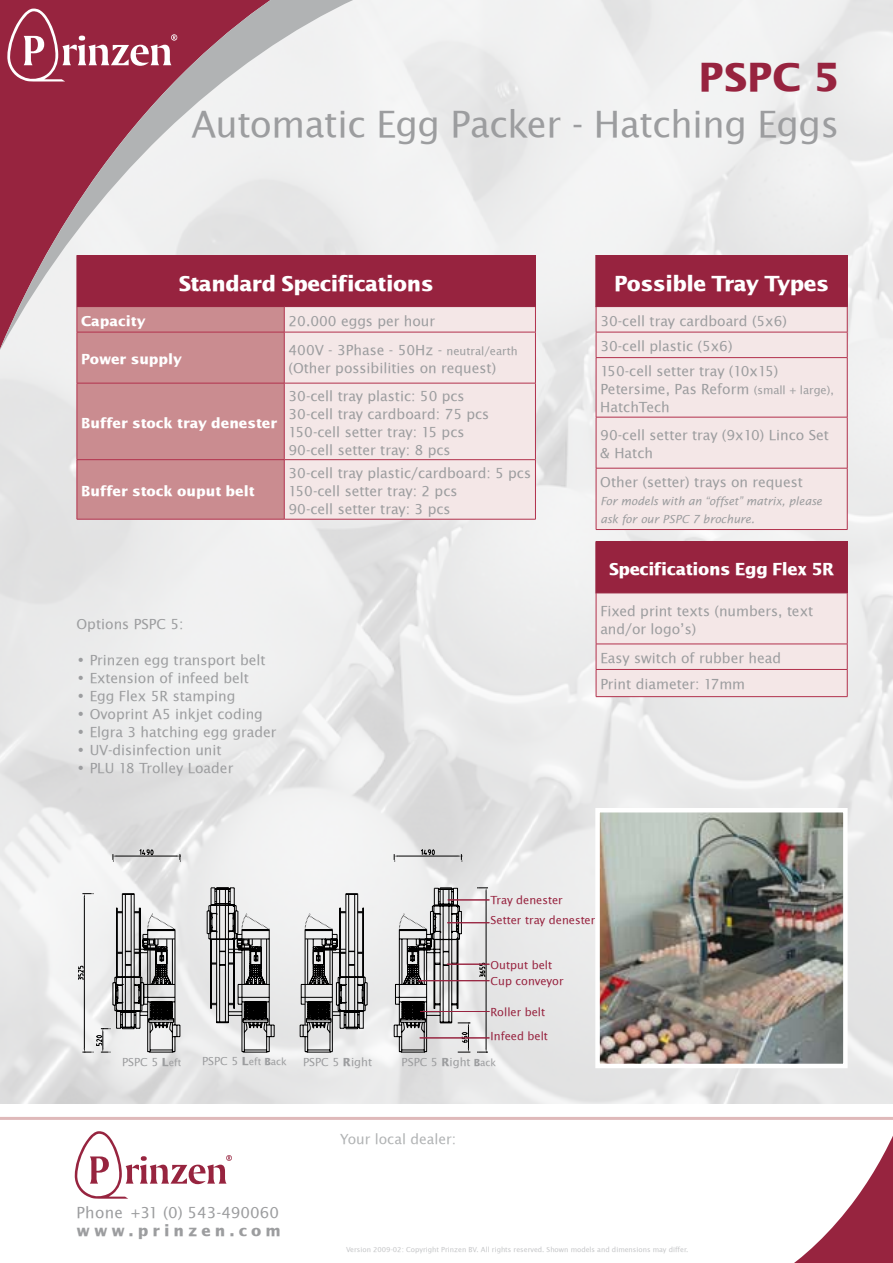
<style>
.page{position:relative;width:893px;height:1263px;background:#fff}
.page>*{position:absolute;margin:0;border:0;box-sizing:border-box;transform-origin:0 0}
.t1{font:700 42px "Lucida Sans EF";color:#97233f}
.t2{font:39px "Lucida Sans EF";letter-spacing:-.01em;color:#9c9d9f}
.t3{font:700 22.5px "Lucida Sans EF";letter-spacing:-.02em;color:#fff}
.t4{font:700 18px "Lucida Sans EF";letter-spacing:-.02em;color:#fff}
.t5{font:16.5px "Lucida Sans EF";color:#9c9d9f}
.t6{font:700 16.5px "Lucida Sans EF";letter-spacing:.245em;color:#9c9d9f}
.t7{font:15px/18px "Lucida Sans EF";color:#9c9d9f}
.t8{font:700 15px "Lucida Sans EF";color:#fff}
.t9{font:15px "Lucida Sans EF";color:#b1b3b4}
.t10{font:12px/20.2px "Lucida Sans EF";color:#97233f}
.t11{font:italic 12px/18px "Lucida Sans EF";color:#9c9d9f}
.t12{font:12px "Lucida Sans EF";color:#9c9d9f}
.t13{font:10.5px "Lucida Sans EF";color:#9c9d9f}
.t14{font:7.5px "Lucida Sans EF";color:#c5c6c8}
.s1{font-size:12px}
.s2{font-weight:700}
.s3{font-size:10.5px}
.s4{font-weight:700;font-size:12px}
.s5{font-weight:700;font-size:10.5px}
</style>
<div class="page">
<img style="left:0;top:0;width:893px;height:1103px">
<hr style="left:0;top:1117px;width:893px;height:3px;background:#dfb9ba">
<svg style="left:0;top:0;width:383px;height:383px"></svg>
<svg style="left:75px;top:1131px;width:157px;height:68px"></svg>
<svg style="left:794px;top:1136px;width:99px;height:127px"></svg>
<svg style="left:7px;top:9px;width:170px;height:72px;background:#a7475e"></svg>
<div style="left:77px;top:255px;width:458px;height:52px;background:#97233f"></div>
<div style="left:285px;top:307px;width:250px;height:212px;background:#f4e7e7"></div>
<div style="left:77px;top:307px;width:208px;height:212px;background:#ca8c90"></div>
<svg style="left:535px;top:307px;width:1px;height:25px"></svg>
<hr style="left:77px;top:332px;width:207px;height:1px;background:#b2314c">
<hr style="left:77px;top:332px;width:1px;height:51px;background:#b2314c">
<hr style="left:284px;top:332px;width:252px;height:1px;background:#b2314c">
<hr style="left:284px;top:332px;width:1px;height:51px;background:#b2314c">
<hr style="left:535px;top:332px;width:1px;height:51px;background:#b2314c">
<hr style="left:77px;top:383px;width:207px;height:1px;background:#b2314c">
<hr style="left:77px;top:383px;width:1px;height:76px;background:#b2314c">
<hr style="left:284px;top:383px;width:252px;height:1px;background:#b2314c">
<hr style="left:284px;top:383px;width:1px;height:76px;background:#b2314c">
<hr style="left:535px;top:383px;width:1px;height:76px;background:#b2314c">
<hr style="left:77px;top:459px;width:207px;height:1px;background:#b2314c">
<hr style="left:77px;top:460px;width:1px;height:59px;background:#b2314c">
<hr style="left:284px;top:459px;width:252px;height:1px;background:#b2314c">
<hr style="left:284px;top:460px;width:1px;height:59px;background:#b2314c">
<hr style="left:535px;top:460px;width:1px;height:59px;background:#b2314c">
<hr style="left:77px;top:519px;width:207px;height:1px;background:#b2314c">
<hr style="left:284px;top:519px;width:252px;height:1px;background:#b2314c">
<hr style="left:284px;top:255px;width:252px;height:1px;background:#97233f">
<hr style="left:535px;top:256px;width:1px;height:50px;background:#97233f">
<hr style="left:284px;top:306px;width:252px;height:1px;background:#97233f">
<div style="left:596px;top:255px;width:251px;height:52px;background:#97233f"></div>
<div style="left:597px;top:307px;width:250px;height:222px;background:#f4e7e7"></div>
<hr style="left:596px;top:332px;width:251px;height:1px;background:#b2314c">
<svg style="left:596px;top:307px;width:1px;height:50px"></svg>
<svg style="left:847px;top:307px;width:1px;height:50px"></svg>
<hr style="left:596px;top:357px;width:251px;height:1px;background:#b2314c">
<hr style="left:596px;top:358px;width:1px;height:59px;background:#b2314c">
<hr style="left:847px;top:358px;width:1px;height:59px;background:#b2314c">
<hr style="left:596px;top:417px;width:251px;height:1px;background:#b2314c">
<hr style="left:596px;top:417px;width:1px;height:51px;background:#b2314c">
<hr style="left:847px;top:417px;width:1px;height:51px;background:#b2314c">
<hr style="left:596px;top:468px;width:251px;height:1px;background:#b2314c">
<hr style="left:596px;top:468px;width:1px;height:61px;background:#b2314c">
<hr style="left:847px;top:468px;width:1px;height:61px;background:#b2314c">
<hr style="left:596px;top:529px;width:251px;height:1px;background:#b2314c">
<hr style="left:595px;top:255px;width:253px;height:1px;background:#97233f">
<hr style="left:847px;top:256px;width:1px;height:50px;background:#97233f">
<hr style="left:595px;top:256px;width:2px;height:50px;background:#97233f">
<hr style="left:595px;top:306px;width:253px;height:1px;background:#97233f">
<div style="left:596px;top:542px;width:251px;height:51px;background:#97233f"></div>
<div style="left:596px;top:594px;width:252px;height:103px;background:#f4e7e7"></div>
<hr style="left:596px;top:696px;width:251px;height:1px;background:#b2314c">
<hr style="left:595px;top:541px;width:253px;height:1px;background:#97233f">
<hr style="left:847px;top:542px;width:1px;height:51px;background:#97233f">
<hr style="left:595px;top:542px;width:2px;height:51px;background:#97233f">
<hr style="left:595px;top:593px;width:253px;height:1px;background:#97233f">
<img style="left:600px;top:813px;width:243px;height:250px">
<div style="left:595px;top:808px;width:253px;height:260px;border:4px solid #fff"></div>
<svg style="left:82px;top:849px;width:380px;height:38px"></svg>
<svg style="left:78px;top:887px;width:18px;height:165px"></svg>
<svg style="left:96px;top:887px;width:392px;height:165px"></svg>
<svg style="left:394px;top:887px;width:93px;height:165px;background:#b6b5b5"></svg>
<hr style="left:448px;top:899px;width:41px;height:1px;background:#97233f">
<hr style="left:447px;top:922px;width:42px;height:1px;background:#97233f">
<hr style="left:447px;top:964px;width:42px;height:1px;background:#97233f">
<hr style="left:418px;top:980px;width:71px;height:1px;background:#97233f">
<hr style="left:420px;top:1011px;width:69px;height:1px;background:#97233f">
<hr style="left:420px;top:1037px;width:69px;height:1px;background:#97233f">
<h1 class="t1" style="left:699px;top:54px;width:142px">PSPC 5</h1>
<h2 class="t2" style="left:192px;top:104px;width:649px">Automatic Egg Packer - Hatching Eggs</h2>
<h3 class="t3" style="left:179px;top:271px;width:256px">Standard Specifications</h3>
<p class="t8" style="left:81px;top:313px;width:66px">Capacity</p>
<p class="t7" style="left:289px;top:312px;width:148px">20.000 eggs per hour</p>
<p class="t8" style="left:81px;top:351px;width:102px">Power supply</p>
<p class="t7" style="left:289px;top:341px;width:231px">400V - 3Phase - 50Hz - <span class="s1">neutral/earth </span>(Other possibilities on request)</p>
<p class="t8" style="left:81px;top:415px;width:198px">Buffer stock tray denester</p>
<p class="t8" style="left:81px;top:483px;width:175px">Buffer stock ouput belt</p>
<p class="t7" style="left:289px;top:387px;width:202px">30-cell tray plastic: 50 pcs<br>30-cell tray cardboard: 75 pcs<br>150-cell setter tray: 15 pcs<br>90-cell setter tray: 8 pcs</p>
<p class="t7" style="left:289px;top:464px;width:244px">30-cell tray plastic/cardboard: 5 pcs<br>150-cell setter tray: 2 pcs<br>90-cell setter tray: 3 pcs</p>
<p class="t7" style="left:77px;top:615px;width:108px">Options PSPC 5:</p>
<p class="t7" style="left:77px;top:651px;width:191px">• Prinzen egg transport belt</p>
<p class="t7" style="left:77px;top:669px;width:174px">• Extension of infeed belt</p>
<p class="t7" style="left:77px;top:687px;width:160px">• Egg Flex 5R stamping</p>
<p class="t7" style="left:77px;top:705px;width:188px">• Ovoprint A5 inkjet coding</p>
<p class="t7" style="left:77px;top:723px;width:202px">• Elgra 3 hatching egg grader</p>
<p class="t7" style="left:77px;top:741px;width:147px">• UV-disinfection unit</p>
<p class="t7" style="left:77px;top:759px;width:158px">• PLU 18 Trolley Loader</p>
<h3 class="t3" style="left:614px;top:271px;width:216px">Possible Tray Types</h3>
<p class="t7" style="left:600px;top:308px;width:188px;line-height:25px">30-cell tray cardboard (5x6)<br>30-cell plastic (5x6)<br>150-cell setter tray (10x15)</p>
<p class="t7" style="left:600px;top:380px;width:235px">Petersime, Pas Reform <span class="s1">(small + large),<br></span>HatchTech</p>
<p class="t7" style="left:600px;top:426px;width:230px">90-cell setter tray (9x10) Linco Set &amp; Hatch</p>
<p class="t7" style="left:600px;top:473px;width:204px">Other (setter) trays on request</p>
<p class="t11" style="left:600px;top:492px;width:223px">For models with an “offset” matrix, please ask for our PSPC 7 brochure.</p>
<p class="t4" style="left:609px;top:559px;width:227px">Specifications Egg Flex 5R</p>
<p class="t7" style="left:600px;top:602px;width:214px">Fixed print texts (numbers, text and/or logo’s)</p>
<p class="t7" style="left:600px;top:645px;width:182px;line-height:26.4px">Easy switch of rubber head<br>Print diameter: 17mm</p>
<p class="t10" style="left:491px;top:890px;width:106px">Tray denester<br>Setter tray denester</p>
<p class="t10" style="left:491px;top:954px;width:63px">Output belt</p>
<p class="t10" style="left:491px;top:970px;width:74px">Cup conveyor</p>
<p class="t10" style="left:491px;top:1002px;width:56px">Roller belt</p>
<p class="t10" style="left:491px;top:1026px;width:59px">Infeed belt</p>
<p class="t12" style="left:122px;top:1056px;width:61px">PSPC 5 <span class="s2">L</span><span class="s3">eft</span></p>
<p class="t13" style="left:202px;top:1056px;width:86px"><span class="s1">PSPC 5</span> <span class="s4">L</span>eft <span class="s2">B</span>ack</p>
<p class="t12" style="left:303px;top:1056px;width:71px">PSPC 5 <span class="s2">R</span>ight</p>
<p class="t12" style="left:402px;top:1055px;width:96px">PSPC 5 <span class="s2">R</span>ight <span class="s5">B</span><span class="s3">ack</span></p>
<p class="t5" style="left:77px;top:1203px;width:204px">Phone +31 (0) 543-490060</p>
<p class="t6" style="left:77px;top:1221px;width:206px">www.prinzen.com</p>
<p class="t9" style="left:340px;top:1131px;width:118px">Your local dealer:</p>
<p class="t14" style="left:346px;top:1246px;width:344px">Version 2009-02: Copyright Prinzen BV. All rights reserved. Shown models and dimensions may differ.</p>
</div>
